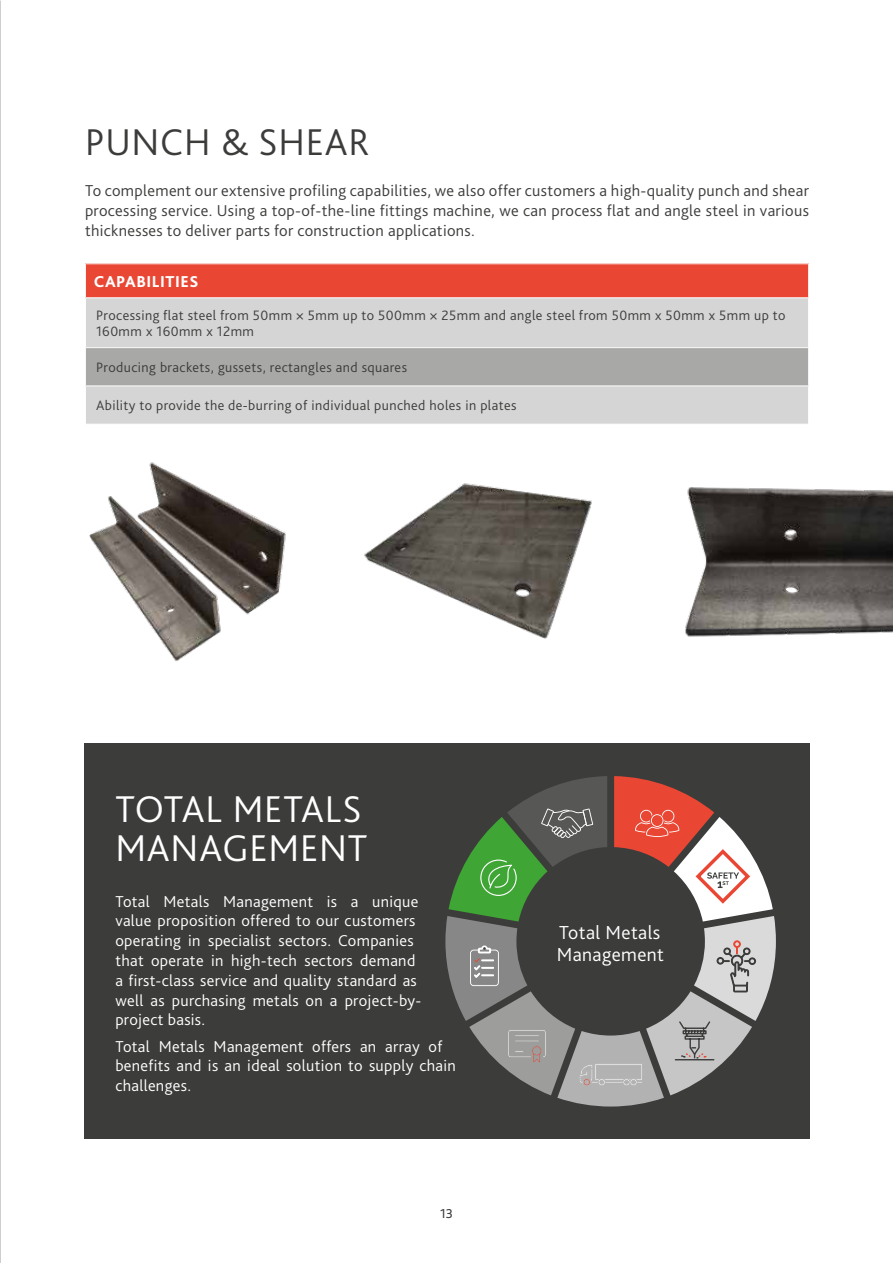
<style>
.page{position:relative;width:893px;height:1263px;background:#fff}
.page>*{position:absolute;margin:0;border:0;box-sizing:border-box;transform-origin:0 0}
.t1{font:300 39px/39px "Kl Bliss";letter-spacing:.02em;color:#fff}
.t2{font:300 39px "Kl Bliss";letter-spacing:.02em;color:#3c3c3b}
.t3{font:300 19.65px/21.6px "Kl Bliss";letter-spacing:.02em;color:#fff}
.t4{font:300 16.5px/19.8px "Kl Bliss";letter-spacing:.02em;color:#fff}
.t5{font:300 16.5px/19.8px "Kl Bliss";letter-spacing:.02em;color:#3c3c3b;text-align:justify}
.t6{font:800 16.5px "Kl Bliss";letter-spacing:.035em;color:#fff}
.t7{font:300 14.25px/16.5px "Kl Bliss";letter-spacing:.03em;color:#3c3c3b}
.t8{font:13.5px "Kl Bliss";color:#3c3c3b}
</style>
<div class="page">
<div style="left:85px;top:743px;width:724px;height:396px;background:#3c3c3b"></div>
<svg style="left:445px;top:776px;width:331px;height:330px"></svg>
<div style="left:85px;top:264px;width:724px;height:34px;background:#e94734"></div>
<div style="left:86px;top:298px;width:722px;height:126px;background:#d5d5d5"></div>
<div style="left:85px;top:348px;width:724px;height:38px;background:#a8a8a7"></div>
<hr style="left:85px;top:264px;width:1px;height:33px;background:#fff">
<hr style="left:808px;top:264px;width:1px;height:33px;background:#fff">
<hr style="left:85px;top:297px;width:724px;height:1px;background:#fff">
<hr style="left:85px;top:347px;width:724px;height:1px;background:#fff">
<hr style="left:85px;top:348px;width:1px;height:37px;background:#fff">
<hr style="left:808px;top:348px;width:1px;height:37px;background:#fff">
<hr style="left:85px;top:385px;width:724px;height:1px;background:#fff">
<img style="left:89px;top:462px;width:197px;height:199px">
<img style="left:685px;top:487px;width:208px;height:150px">
<img style="left:364px;top:483px;width:228px;height:156px">
<h1 class="t2" style="left:85px;top:118px;width:286px">PUNCH &amp; SHEAR</h1>
<p class="t5" style="left:85px;top:180px;width:725px">To complement our extensive profiling capabilities, we also offer customers a high-quality punch and shear processing service. Using a top-of-the-line fittings machine, we can process flat and angle steel in various thicknesses to deliver parts for construction applications.</p>
<p class="t6" style="left:94px;top:271px;width:106px">CAPABILITIES</p>
<p class="t7" style="left:96px;top:307px;width:691px">Processing flat steel from 50mm × 5mm up to 500mm × 25mm and angle steel from 50mm x 50mm x 5mm up to<br>160mm x 160mm x 12mm</p>
<p class="t7" style="left:96px;top:359px;width:313px">Producing brackets, gussets, rectangles and squares</p>
<p class="t7" style="left:96px;top:397px;width:422px">Ability to provide the de-burring of individual punched holes in plates</p>
<h1 class="t1" style="left:115px;top:789px;width:253px">TOTAL METALS<br>MANAGEMENT</h1>
<p class="t4" style="left:115px;top:891px;width:308px">Total Metals Management is a unique value proposition offered to our customers operating in specialist sectors. Companies that operate in high-tech sectors demand a first-class service and quality standard as well as purchasing metals on a project-by&shy;project basis.</p>
<p class="t4" style="left:115px;top:1036px;width:342px">Total Metals Management offers an array of benefits and is an ideal solution to supply chain challenges.</p>
<p class="t8" style="left:440px;top:1205px;width:14px">13</p>
<p class="t3" style="left:557px;top:921px;width:109px">Total Metals<br>Management</p>
</div>
